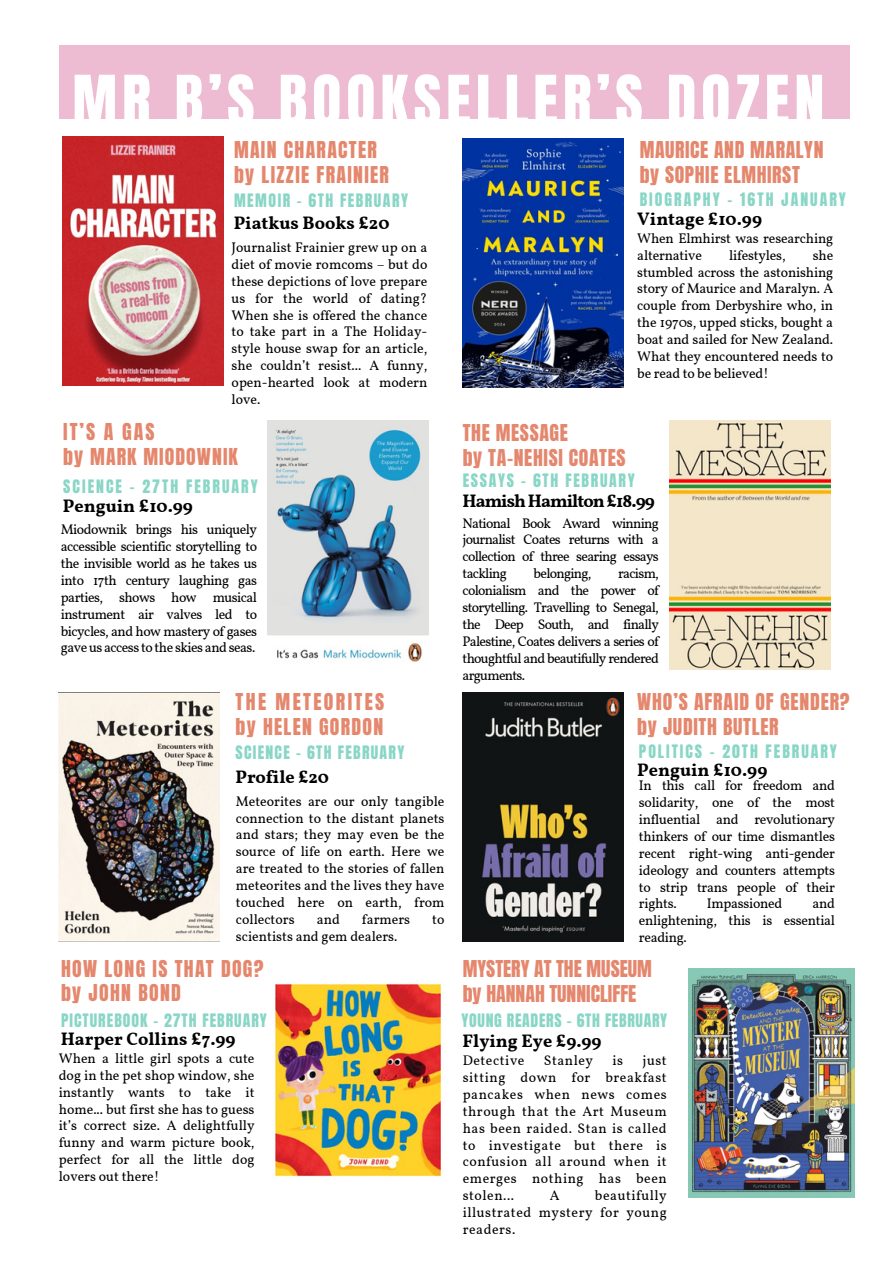
<style>
.page{position:relative;width:894px;height:1264px;background:#fff}
.page>*{position:absolute;margin:0;border:0;box-sizing:border-box;transform-origin:0 0}
.t1{font:60px "Anton";letter-spacing:.08em;color:#fff}
.t2{font:19.8px/24.8px "Anton";letter-spacing:.045em;color:#e4876d}
.t3{font:19.8px/24.8px "Anton";letter-spacing:.065em;color:#e4876d}
.t4{font:19.8px/24.8px "Anton";color:#e4876d}
.t5{font:19.8px/24.8px "Anton";letter-spacing:.12em;color:#e4876d}
.t6{font:700 18px "Vollkorn";color:#000}
.t7{font:700 18px "Vollkorn";letter-spacing:-.05em;color:#000}
.t8{font:15.75px "Anton";letter-spacing:.095em;color:#89d6c7}
.t9{font:15.75px "Anton";letter-spacing:.13em;color:#89d6c7}
.t10{font:15.75px "Anton";letter-spacing:.045em;color:#89d6c7}
.t11{font:15.75px "Anton";letter-spacing:.065em;color:#89d6c7}
.t12{font:15.75px "Anton";letter-spacing:.125em;color:#89d6c7}
.t13{font:13.95px/16.8px "Vollkorn";letter-spacing:-.015em;color:#000;text-align:justify}
.t14{font:13.95px "Vollkorn";letter-spacing:.04em;color:#000}
.t15{font:13.95px "Vollkorn";letter-spacing:-.05em;color:#000}
</style>
<div class="page">
<img style="left:59px;top:693px;width:161px;height:248px">
<img style="left:462px;top:693px;width:161px;height:248px">
<img style="left:462px;top:139px;width:161px;height:248px">
<img style="left:268px;top:421px;width:161px;height:241px">
<img style="left:669px;top:421px;width:161px;height:248px">
<div style="left:59px;top:45px;width:790px;height:73px;background:#edbcd2"></div>
<img style="left:63px;top:136px;width:161px;height:249px">
<img style="left:688px;top:968px;width:166px;height:229px">
<img style="left:275px;top:982px;width:167px;height:195px">
<h1 class="t1" style="left:72px;top:58px;width:753px">MR B’S BOOKSELLER’S DOZEN</h1>
<h2 class="t3" style="left:234px;top:137px;width:156px">MAIN CHARACTER by LIZZIE FRAINIER</h2>
<p class="t8" style="left:234px;top:189px;width:175px">MEMOIR - 6TH FEBRUARY</p>
<h3 class="t6" style="left:233px;top:212px;width:157px">Piatkus Books £20</h3>
<p class="t13" style="left:231px;top:240px;width:197px">Journalist Frainier grew up on a diet of movie romcoms – but do these depictions of love prepare us for the world of dating?<br>When she is offered the chance to take part in a The Holiday&shy;style house swap for an article, she couldn’t resist... A funny, open-hearted look at modern love.</p>
<h3 class="t2" style="left:63px;top:420px;width:176px">IT’S A GAS<br>by MARK MIODOWNIK</h3>
<h3 class="t9" style="left:63px;top:474px;width:196px">SCIENCE - 27TH FEBRUARY</h3>
<p class="t6" style="left:63px;top:494px;width:131px">Penguin £10.99</p>
<p class="t13" style="left:61px;top:522px;width:198px">Miodownik brings his uniquely accessible scientific storytelling to the invisible world as he takes us into 17th century laughing gas parties, shows how musical instrument air valves led to bicycles, and how mastery of gases gave us access to the skies and seas.</p>
<h4 class="t5" style="left:235px;top:689px;width:150px">THE METEORITES by HELEN GORDON</h4>
<p class="t8" style="left:235px;top:741px;width:170px">SCIENCE - 6TH FEBRUARY</p>
<h3 class="t6" style="left:235px;top:766px;width:95px">Profile £20</h3>
<h4 class="t13" style="left:236px;top:793px;width:210px">Meteorites are our only tangible connection to the distant planets and stars; they may even be the source of life on earth. Here we are treated to the stories of fallen meteorites and the lives they have touched here on earth, from collectors</h4>
<h4 class="t13" style="left:317px;top:911px;width:25px">and</h4>
<h4 class="t13" style="left:362px;top:911px;width:50px">farmers</h4>
<h4 class="t13" style="left:432px;top:911px;width:14px">to</h4>
<h4 class="t13" style="left:236px;top:928px;width:163px">scientists and gem dealers.</h4>
<h3 class="t3" style="left:61px;top:956px;width:204px">HOW LONG IS THAT DOG? by JOHN BOND</h3>
<h4 class="t11" style="left:61px;top:1008px;width:207px">PICTUREBOOK - 27TH FEBRUARY</h4>
<h4 class="t6" style="left:61px;top:1027px;width:176px">Harper Collins £7.99</h4>
<h2 class="t13" style="left:59px;top:1050px;width:197px">When a little girl spots a cute dog in the pet shop window, she instantly wants to take it home... but first she has to guess it’s correct size. A delightfully funny and warm picture book, perfect for all the little dog lovers out there!</h2>
<h2 class="t2" style="left:639px;top:137px;width:185px">MAURICE AND MARALYN by SOPHIE ELMHIRST</h2>
<p class="t9" style="left:639px;top:188px;width:208px">BIOGRAPHY - 16TH JANUARY</p>
<p class="t6" style="left:637px;top:207px;width:126px">Vintage £10.99</p>
<p class="t13" style="left:637px;top:231px;width:197px">When Elmhirst was researching alternative</p>
<p class="t13" style="left:637px;top:248px;width:197px;text-indent:175px">she stumbled across the astonishing story of Maurice and Maralyn. A couple from Derbyshire who, in the 1970s, upped sticks, bought a boat and sailed for New Zealand.<br>What they encountered needs to be read to be believed!</p>
<p class="t13" style="left:729px;top:248px;width:58px">lifestyles,</p>
<h4 class="t2" style="left:462px;top:420px;width:164px">THE MESSAGE<br>by TA-NEHISI COATES</h4>
<h4 class="t8" style="left:462px;top:469px;width:173px">ESSAYS - 6TH FEBRUARY</h4>
<h2 class="t7" style="left:462px;top:490px;width:194px">HamishHamilton£18.99</h2>
<p class="t13" style="left:462px;top:515px;width:198px">National Book Award winning journalist Coates returns with a collection of three searing essays tackling</p>
<p class="t15" style="left:533px;top:565px;width:59px">belonging,</p>
<p class="t13" style="left:462px;top:566px;width:198px;text-indent:155px">racism, colonialism and the power of storytelling. Travelling to Senegal, the Deep South, and finally Palestine, Coates delivers a series of thoughtful and beautifully rendered arguments.</p>
<h3 class="t2" style="left:637px;top:689px;width:214px">WHO’S AFRAID OF GENDER? by JUDITH BUTLER</h3>
<h2 class="t12" style="left:638px;top:739px;width:199px">POLITICS - 20TH FEBRUARY</h2>
<h2 class="t6" style="left:637px;top:758px;width:131px">Penguin £10.99</h2>
<p class="t13" style="left:638px;top:778px;width:197px">In this call for freedom and solidarity, one of the most influential and revolutionary thinkers of our time dismantles recent right-wing anti-gender ideology and counters attempts to strip trans people of their rights.</p>
<p class="t13" style="left:638px;top:896px;width:197px;text-indent:173px">and enlightening, this is essential reading.</p>
<p class="t4" style="left:462px;top:956px;width:191px">MYSTERY AT THE MUSEUM by HANNAH TUNNICLIFFE</p>
<h3 class="t10" style="left:461px;top:1008px;width:207px">YOUNG READERS - 6TH FEBRUARY</h3>
<p class="t6" style="left:462px;top:1029px;width:141px">Flying Eye £9.99</p>
<p class="t14" style="left:462px;top:1051px;width:63px">Detective</p>
<p class="t14" style="left:543px;top:1051px;width:51px">Stanley</p>
<p class="t13" style="left:612px;top:1053px;width:12px">is</p>
<p class="t13" style="left:706px;top:896px;width:77px">Impassioned</p>
<p class="t13" style="left:462px;top:1053px;width:205px;text-indent:180px">just sitting down for breakfast pancakes when news comes through that the Art Museum has been raided. Stan is called to investigate but there is confusion all around when it emerges nothing has been stolen...</p>
<p class="t13" style="left:462px;top:1188px;width:205px;text-indent:132px">beautifully illustrated mystery for young readers.</p>
<p class="t13" style="left:549px;top:1188px;width:11px">A</p>
</div>
